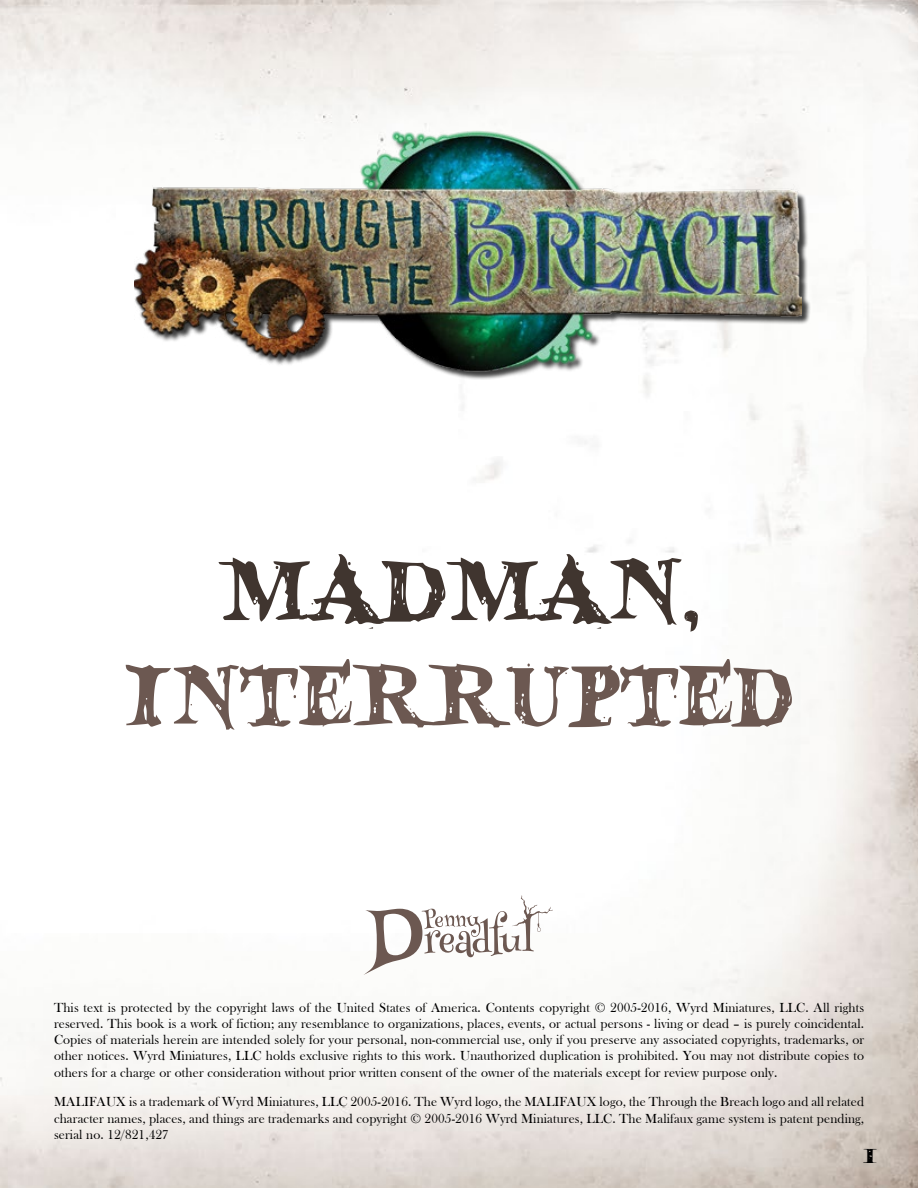
<style>
.page{position:relative;width:918px;height:1188px;background:#fff}
.page>*{position:absolute;margin:0;border:0;box-sizing:border-box;transform-origin:0 0}
.t1{font:99.3px "Blood Crow";color:#40352f}
.t2{font:96.3px "Blood Crow";color:#6c5851;scale:.96 1}
.t3{font:36px "i Nked God";color:#000}
.t4{font:13.5px/16.2px "Bask Old Face";letter-spacing:.01em;color:#000;text-align:justify}
</style>
<div class="page">
<div style="left:136px;top:133px;width:675px;height:247px;background:#000;opacity:.75"></div>
<img style="left:134px;top:131px;width:668px;height:240px">
<svg style="left:363px;top:895px;width:190px;height:80px"></svg>
<h1 class="t1" style="left:219px;top:527px;width:482px">MADMAN,</h1>
<h2 class="t2" style="left:125px;top:635px;width:698px">INTERRUPTED</h2>
<p class="t4" style="left:54px;top:1000px;width:812px">This text is protected by the copyright laws of the United States of America. Contents copyright © 2005-2016, Wyrd Miniatures, LLC. All rights reserved. This book is a work of fiction; any resemblance to organizations, places, events, or actual persons - living or dead – is purely coincidental.<br>Copies of materials herein are intended solely for your personal, non-commercial use, only if you preserve any associated copyrights, trademarks, or other notices. Wyrd Miniatures, LLC holds exclusive rights to this work. Unauthorized duplication is prohibited. You may not distribute copies to others for a charge or other consideration without prior written consent of the owner of the materials except for review purpose only.</p>
<p class="t4" style="left:54px;top:1094px;width:812px">MALIFAUX is a trademark of Wyrd Miniatures, LLC 2005-2016. The Wyrd logo, the MALIFAUX logo, the Through the Breach logo and all related character names, places, and things are trademarks and copyright © 2005-2016 Wyrd Miniatures, LLC. The Malifaux game system is patent pending, serial no. 12/821,427</p>
<h3 class="t3" style="left:863px;top:1129px;width:15px">1</h3>
</div>
